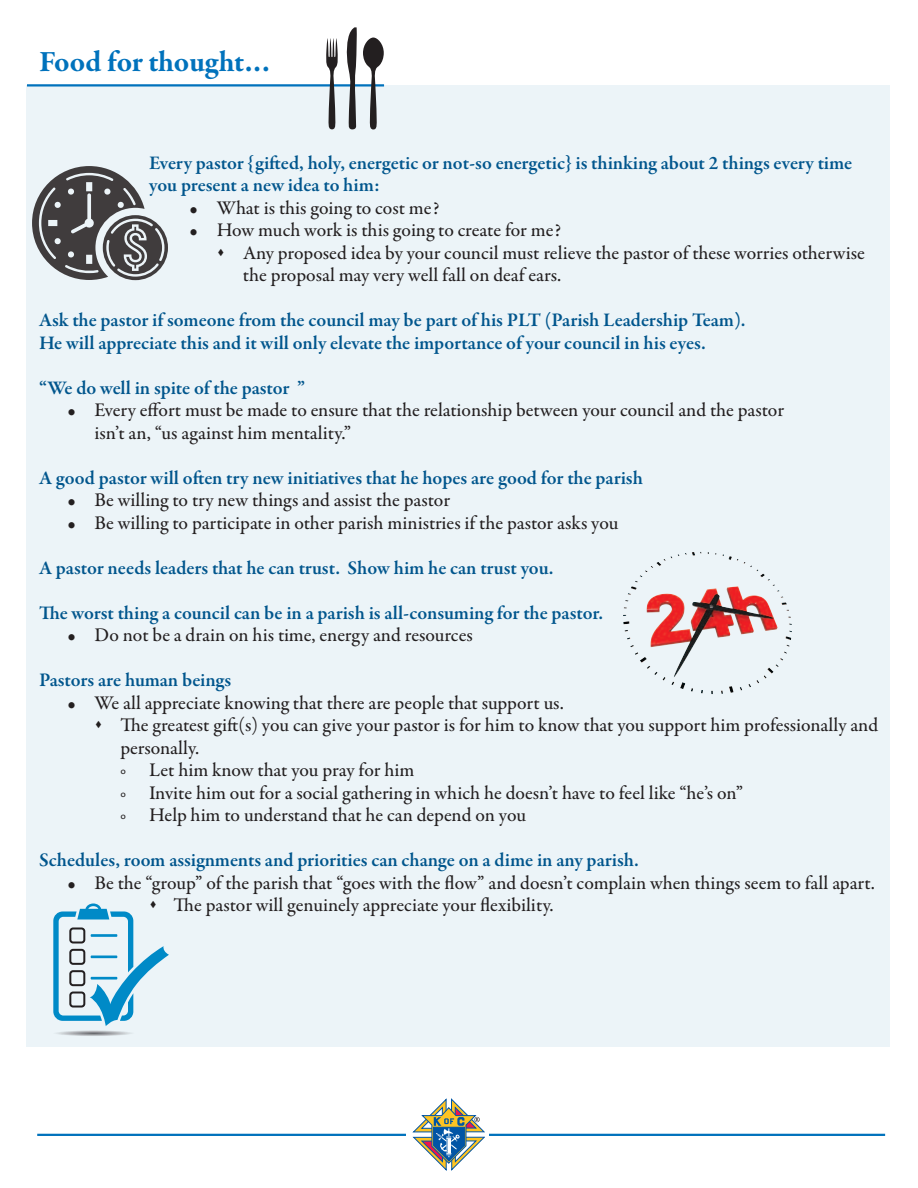
<style>
.page{position:relative;width:918px;height:1188px;background:#fff}
.page>*{position:absolute;margin:0;border:0;box-sizing:border-box;transform-origin:0 0}
.t1{font:700 30px "Garamond Premr Pro";letter-spacing:-.005em;color:#0072bc}
.t2{font:500 19.5px/22.5px "Garamond Premr Pro";color:#231f20}
.t3{font:600 19.5px/22.5px "Garamond Premr Pro";letter-spacing:-.005em;color:#01568d}
</style>
<div class="page">
<div style="left:26px;top:85px;width:864px;height:962px;background:#ecf4f8"></div>
<svg style="left:52px;top:1030px;width:83px;height:6px"></svg>
<svg style="left:53px;top:903px;width:116px;height:123px"></svg>
<svg style="left:32px;top:166px;width:136px;height:114px"></svg>
<hr style="left:37px;top:1134px;width:848px;height:2px;background:#0072bc">
<div style="left:406px;top:1099px;width:83px;height:72px;background:#fff"></div>
<svg style="left:413px;top:1099px;width:72px;height:72px"></svg>
<hr style="left:27px;top:84px;width:357px;height:3px;background:#0072bc">
<img style="left:647px;top:594px;width:26px;height:17px">
<svg style="left:326px;top:38px;width:13px;height:91px"></svg>
<svg style="left:346px;top:27px;width:11px;height:102px"></svg>
<svg style="left:363px;top:37px;width:21px;height:93px"></svg>
<h1 class="t1" style="left:39px;top:50px;width:233px">Food for thought…</h1>
<p class="t3" style="left:149px;top:153px;width:705px">every pastor {gifted, holy, energetic or not-so energetic} is thinking about 2 things every time you present a new idea to him:</p>
<p class="t2" style="left:190px;top:198px;width:251px">• What is this going to cost me?</p>
<p class="t2" style="left:190px;top:221px;width:373px">• How much work is this going to create for me?</p>
<p class="t2" style="left:243px;top:243px;width:623px;text-indent:-26px">▲ Any proposed idea by your council must relieve the pastor of these worries otherwise the proposal may very well fall on deaf ears.</p>
<p class="t3" style="left:39px;top:311px;width:708px">ask the pastor if someone from the council may be part of his PLT (Parish Leadership Team).<br>He will appreciate this and it will only elevate the importance of your council in his eyes.</p>
<p class="t3" style="left:39px;top:378px;width:268px">“We do well in spite of the pastor ”</p>
<p class="t2" style="left:95px;top:401px;width:691px;text-indent:-27px">• Every effort must be made to ensure that the relationship between your council and the pastor isn’t an, “us against him mentality.”</p>
<p class="t3" style="left:39px;top:468px;width:605px">a good pastor will often try new initiatives that he hopes are good for the parish</p>
<p class="t2" style="left:67px;top:491px;width:384px">• Be willing to try new things and assist the pastor</p>
<p class="t2" style="left:67px;top:513px;width:553px">• Be willing to participate in other parish ministries if the pastor asks you</p>
<p class="t3" style="left:39px;top:558px;width:516px">a pastor needs leaders that he can trust. show him he can trust you.</p>
<p class="t3" style="left:39px;top:603px;width:566px">The worst thing a council can be in a parish is all-consuming for the pastor.</p>
<p class="t2" style="left:67px;top:626px;width:407px">• Do not be a drain on his time, energy and resources</p>
<p class="t3" style="left:39px;top:671px;width:194px">Pastors are human beings</p>
<p class="t2" style="left:67px;top:693px;width:498px">• We all appreciate knowing that there are people that support us.</p>
<p class="t2" style="left:120px;top:716px;width:759px;text-indent:-26px">▲ The greatest gift(s) you can give your pastor is for him to know that you support him professionally and personally.<br>° Let him know that you pray for him<br>° Invite him out for a social gathering in which he doesn’t have to feel like “he’s on”<br>° Help him to understand that he can depend on you</p>
<p class="t3" style="left:39px;top:851px;width:601px">schedules, room assignments and priorities can change on a dime in any parish.</p>
<p class="t2" style="left:67px;top:873px;width:809px">• Be the “group” of the parish that “goes with the flow” and doesn’t complain when things seem to fall apart.</p>
<p class="t2" style="left:149px;top:896px;width:406px">▲ The pastor will genuinely appreciate your flexibility.</p>
</div>
